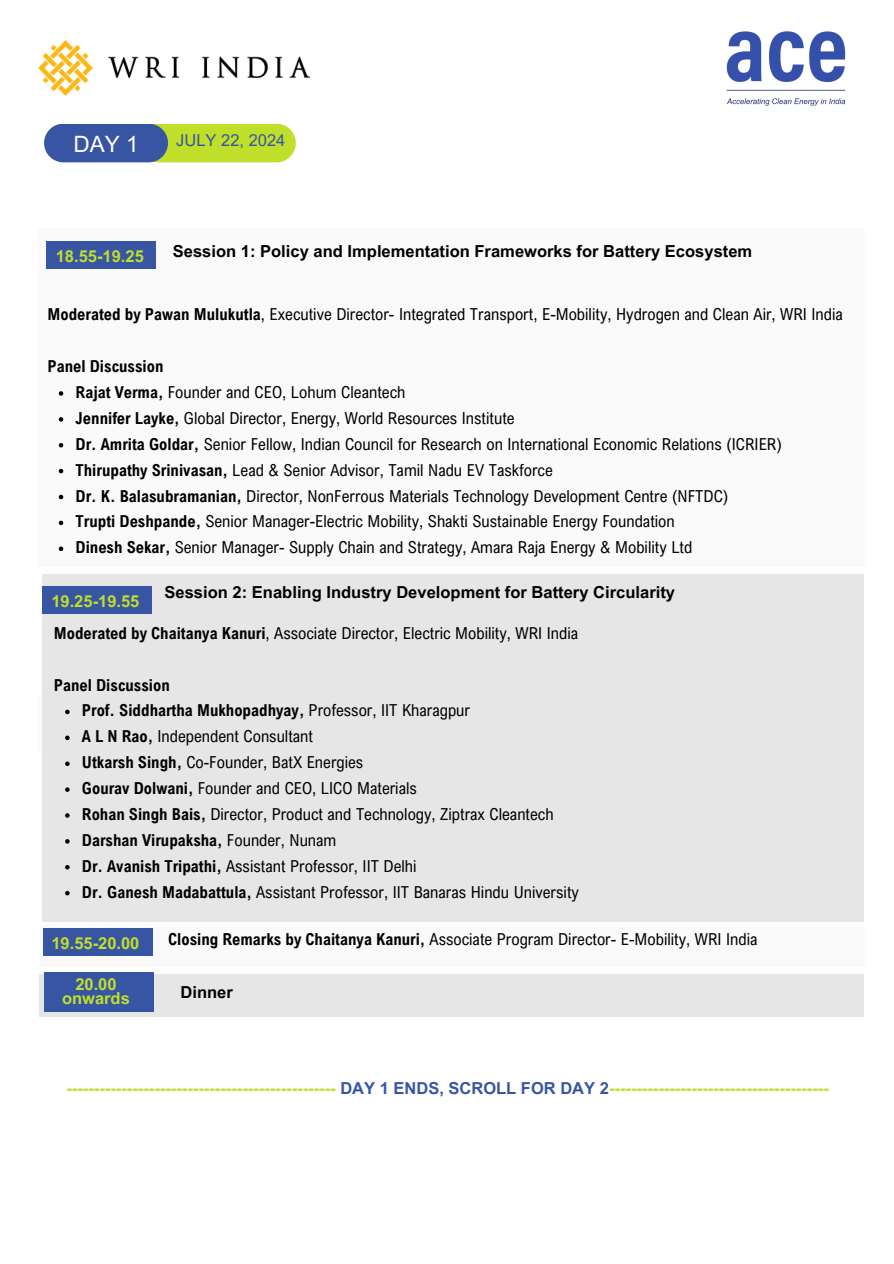
<style>
.page{position:relative;width:894px;height:1264px;background:#fff}
.page>*{position:absolute;margin:0;border:0;box-sizing:border-box;transform-origin:0 0}
.t1{font:22.5px "Arial MT Pro";color:#fff}
.t2{font:16.5px "Arial Nova Cond";color:#000}
.t3{font:700 16.5px "Arial Nova Cond";color:#000}
.t4{font:700 16.5px/14.7px "Arial MT Pro";color:#bfdf2a;text-align:center}
.t5{font:700 16.5px "Arial MT Pro";color:#000}
.t6{font:16.5px "Arial MT Pro";color:#3855a3}
.s1{font-weight:700}
.s2{font-weight:400}
.s3{color:#3855a3}
</style>
<div class="page">
<div style="left:138px;top:124px;width:158px;height:38px;background:#bfdf2a;border-radius:19px"></div>
<div style="left:44px;top:124px;width:124px;height:38px;background:#3855a3;border-radius:19px"></div>
<img style="left:38px;top:41px;width:271px;height:55px">
<img style="left:726px;top:31px;width:120px;height:75px">
<div style="left:42px;top:573px;width:821px;height:348px;background:#e7e6e6"></div>
<svg style="left:65px;top:709px;width:5px;height:5px"></svg>
<svg style="left:65px;top:735px;width:5px;height:5px"></svg>
<svg style="left:65px;top:761px;width:5px;height:5px"></svg>
<svg style="left:65px;top:787px;width:5px;height:4px"></svg>
<svg style="left:65px;top:813px;width:5px;height:4px"></svg>
<svg style="left:65px;top:839px;width:5px;height:4px"></svg>
<svg style="left:65px;top:865px;width:5px;height:4px"></svg>
<svg style="left:65px;top:890px;width:5px;height:5px"></svg>
<div style="left:42px;top:586px;width:109px;height:27px;background:#3855a3"></div>
<div style="left:40px;top:924px;width:824px;height:42px;background:#fafafa"></div>
<div style="left:43px;top:928px;width:110px;height:27px;background:#3855a3"></div>
<div style="left:39px;top:974px;width:824px;height:42px;background:#e7e6e6"></div>
<div style="left:44px;top:972px;width:110px;height:39px;background:#3855a3"></div>
<div style="left:38px;top:228px;width:826px;height:339px;background:#fafafa"></div>
<div style="left:46px;top:241px;width:110px;height:27px;background:#3855a3"></div>
<svg style="left:59px;top:391px;width:4px;height:5px"></svg>
<svg style="left:59px;top:417px;width:4px;height:4px"></svg>
<svg style="left:59px;top:443px;width:4px;height:4px"></svg>
<svg style="left:59px;top:469px;width:4px;height:4px"></svg>
<svg style="left:59px;top:495px;width:4px;height:4px"></svg>
<svg style="left:59px;top:520px;width:4px;height:5px"></svg>
<svg style="left:59px;top:546px;width:4px;height:5px"></svg>
<p class="t1" style="left:73px;top:135px;width:67px">DAY 1</p>
<h1 class="t6" style="left:176px;top:134px;width:111px">JULY 22, 2024</h1>
<p class="t4" style="left:56px;top:240px;width:90px">18.40-18.45</p>
<p class="t3" style="left:179px;top:234px;width:598px">Launch of conference proceeding “Battery circularity and raw material security in India”</p>
<p class="t4" style="left:56px;top:251px;width:90px">18.55-19.25</p>
<p class="t5" style="left:173px;top:245px;width:581px">Session 1: Policy and Implementation Frameworks for Battery Ecosystem</p>
<p class="t2" style="left:47px;top:304px;width:796px"><span class="s1">Moderated by Pawan Mulukutla</span>, Executive Director- Integrated Transport, E-Mobility, Hydrogen and Clean Air, WRI India</p>
<p class="t3" style="left:47px;top:356px;width:117px">Panel Discussion</p>
<p class="t2" style="left:76px;top:382px;width:331px"><span class="s1">Rajat Verma,</span> Founder and CEO, Lohum Cleantech</p>
<p class="t2" style="left:76px;top:407px;width:440px"><span class="s1">Jennifer Layke,</span> Global Director, Energy, World Resources Institute</p>
<h4 class="t2" style="left:76px;top:433px;width:707px"><span class="s1">Dr. Amrita Goldar,</span> Senior Fellow, Indian Council for Research on International Economic Relations (ICRIER)</h4>
<p class="t2" style="left:76px;top:459px;width:478px"><span class="s1">Thirupathy Srinivasan,</span> Lead &amp; Senior Advisor, Tamil Nadu EV Taskforce</p>
<h4 class="t2" style="left:76px;top:485px;width:654px"><span class="s1">Dr. K. Balasubramanian,</span> Director, NonFerrous Materials Technology Development Centre (NFTDC)</h4>
<h4 class="t2" style="left:76px;top:511px;width:600px"><span class="s1">Trupti Deshpande,</span> Senior Manager-Electric Mobility, Shakti Sustainable Energy Foundation</h4>
<h2 class="t2" style="left:76px;top:537px;width:618px"><span class="s1">Dinesh Sekar,</span> Senior Manager- Supply Chain and Strategy, Amara Raja Energy &amp; Mobility Ltd</h2>
<p class="t4" style="left:51px;top:596px;width:90px">19.25-19.55</p>
<p class="t5" style="left:164px;top:586px;width:512px">Session 2: Enabling Industry Development for Battery Circularity</p>
<h4 class="t2" style="left:54px;top:622px;width:525px"><span class="s1">Moderated by Chaitanya Kanuri</span>, Associate Director, Electric Mobility, WRI India</h4>
<h4 class="t3" style="left:54px;top:674px;width:117px">Panel Discussion</h4>
<h4 class="t3" style="left:82px;top:700px;width:389px">Prof. Siddhartha Mukhopadhyay, <span class="s2">Professor, IIT Kharagpur</span></h4>
<h4 class="t2" style="left:82px;top:726px;width:233px"><span class="s1">A L N Rao,</span> Independent Consultant</h4>
<p class="t2" style="left:82px;top:752px;width:283px"><span class="s1">Utkarsh Singh,</span> Co-Founder, BatX Energies</p>
<h4 class="t2" style="left:82px;top:778px;width:336px"><span class="s1">Gourav Dolwani,</span> Founder and CEO, LICO Materials</h4>
<p class="t2" style="left:82px;top:803px;width:473px"><span class="s1">Rohan Singh Bais,</span> Director, Product and Technology, Ziptrax Cleantech</p>
<p class="t3" style="left:82px;top:829px;width:256px">Darshan Virupaksha, <span class="s2">Founder, Nunam</span></p>
<p class="t2" style="left:82px;top:855px;width:336px"><span class="s1">Dr. Avanish Tripathi,</span> Assistant Professor, IIT Delhi</p>
<p class="t2" style="left:82px;top:881px;width:498px"><span class="s1">Dr. Ganesh Madabattula,</span> Assistant Professor, IIT Banaras Hindu University</p>
<p class="t4" style="left:51px;top:937px;width:90px">19.55-20.00</p>
<h4 class="t2" style="left:168px;top:928px;width:590px"><span class="s1">Closing Remarks by Chaitanya Kanuri,</span> Associate Program Director- E-Mobility, WRI India</h4>
<h4 class="t5" style="left:180px;top:985px;width:54px">Dinner</h4>
<p class="t4" style="left:62px;top:978px;width:69px">20.00 onwards</p>
<h4 class="t4" style="left:66px;top:1082px;width:763px">------------------------------------------------- <span class="s3">DAY 1 ENDS, SCROLL FOR DAY 2</span>----------------------------------------</h4>
</div>
